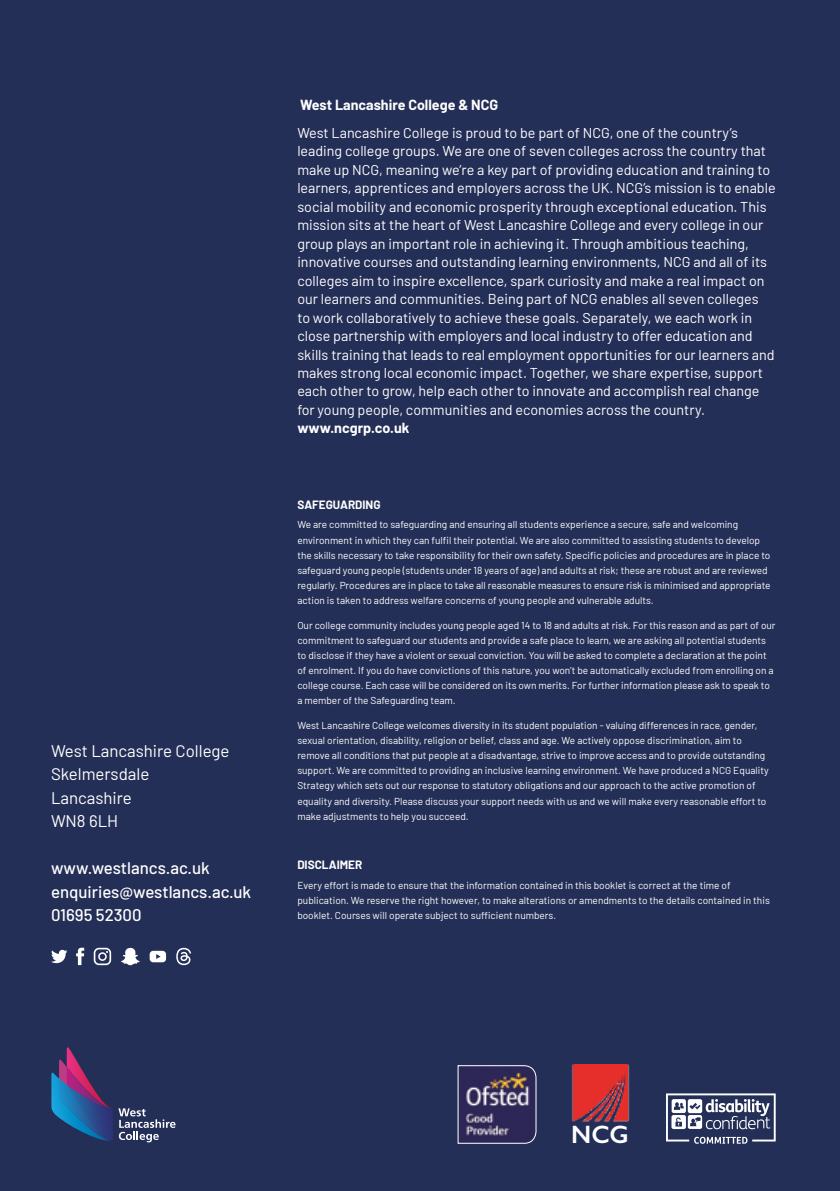
<style>
.page{position:relative;width:840px;height:1191px;background:#fff}
.page>*{position:absolute;margin:0;border:0;box-sizing:border-box;transform-origin:0 0}
.t1{font:600 25.2px "Gill Sans";color:#fff}
.t2{font:500 16.8px/23.6px "Barlow";color:#fff}
.t3{font:16.8px/23.6px "Barlow";color:#fff}
.t4{font:14.2px/18.4px "Barlow";color:#fff}
.t5{font:700 14.2px "Barlow";color:#fff}
.t6{font:700 11.8px "Barlow";color:#fff}
.t7{font:10px/15.2px "Barlow";color:#fff}
</style>
<div class="page">
<div style="left:0;top:0;width:839px;height:1191px;background:#242f57"></div>
<svg style="left:666px;top:1093px;width:109px;height:50px"></svg>
<svg style="left:51px;top:1047px;width:124px;height:96px"></svg>
<img style="left:572px;top:1064px;width:58px;height:58px">
<svg style="left:457px;top:1065px;width:79px;height:79px"></svg>
<svg style="left:51px;top:949px;width:16px;height:14px"></svg>
<svg style="left:76px;top:947px;width:8px;height:18px"></svg>
<svg style="left:149px;top:950px;width:17px;height:12px"></svg>
<svg style="left:94px;top:947px;width:17px;height:18px"></svg>
<svg style="left:121px;top:948px;width:19px;height:17px"></svg>
<svg style="left:176px;top:947px;width:15px;height:18px"></svg>
<h2 class="t3" style="left:51px;top:737px;width:180px">West Lancashire College<br>Skelmersdale<br>Lancashire<br>WN8 6LH</h2>
<h2 class="t2" style="left:51px;top:855px;width:201px">www.westlancs.ac.uk enquiries@westlancs.ac.uk<br>01695 52300</h2>
<h3 class="t5" style="left:300px;top:94px;width:199px">West Lancashire College &amp; NCG</h3>
<p class="t4" style="left:297px;top:122px;width:479px">West Lancashire College is proud to be part of NCG, one of the country’s leading college groups. We are one of seven colleges across the country that make up NCG, meaning we’re a key part of providing education and training to learners, apprentices and employers across the UK. NCG’s mission is to enable social mobility and economic prosperity through exceptional education. This mission sits at the heart of West Lancashire College and every college in our group plays an important role in achieving it. Through ambitious teaching, innovative courses and outstanding learning environments, NCG and all of its colleges aim to inspire excellence, spark curiosity and make a real impact on our learners and communities. Being part of NCG enables all seven colleges<br>to work collaboratively to achieve these goals. Separately, we each work in close partnership with employers and local industry to offer education and skills training that leads to real employment opportunities for our learners and makes strong local economic impact. Together, we share expertise, support each other to grow, help each other to innovate and accomplish real change for young people, communities and economies across the country.</p>
<h3 class="t5" style="left:297px;top:418px;width:113px">www.ncgrp.co.uk</h3>
<p class="t6" style="left:297px;top:495px;width:85px">SAFEGUARDING</p>
<p class="t7" style="left:297px;top:516px;width:474px">We are committed to safeguarding and ensuring all students experience a secure, safe and welcoming environment in which they can fulfil their potential. We are also committed to assisting students to develop the skills necessary to take responsibility for their own safety. Specific policies and procedures are in place to safeguard young people (students under 18 years of age) and adults at risk; these are robust and are reviewed regularly. Procedures are in place to take all reasonable measures to ensure risk is minimised and appropriate action is taken to address welfare concerns of young people and vulnerable adults.</p>
<p class="t7" style="left:297px;top:616px;width:479px">Our college community includes young people aged 14 to 18 and adults at risk. For this reason and as part of our commitment to safeguard our students and provide a safe place to learn, we are asking all potential students to disclose if they have a violent or sexual conviction. You will be asked to complete a declaration at the point of enrolment. If you do have convictions of this nature, you won’t be automatically excluded from enrolling on a college course. Each case will be considered on its own merits. For further information please ask to speak to a member of the Safeguarding team.</p>
<p class="t7" style="left:297px;top:717px;width:472px">West Lancashire College welcomes diversity in its student population - valuing differences in race, gender, sexual orientation, disability, religion or belief, class and age. We actively oppose discrimination, aim to remove all conditions that put people at a disadvantage, strive to improve access and to provide outstanding support. We are committed to providing an inclusive learning environment. We have produced a NCG Equality Strategy which sets out our response to statutory obligations and our approach to the active promotion of equality and diversity. Please discuss your support needs with us and we will make every reasonable effort to make adjustments to help you succeed.</p>
<p class="t6" style="left:297px;top:856px;width:66px">DISCLAIMER</p>
<p class="t7" style="left:297px;top:877px;width:473px">Every effort is made to ensure that the information contained in this booklet is correct at the time of publication. We reserve the right however, to make alterations or amendments to the details contained in this booklet. Courses will operate subject to sufficient numbers.</p>
<h1 class="t1" style="left:571px;top:1119px;width:59px">NCG</h1>
</div>
